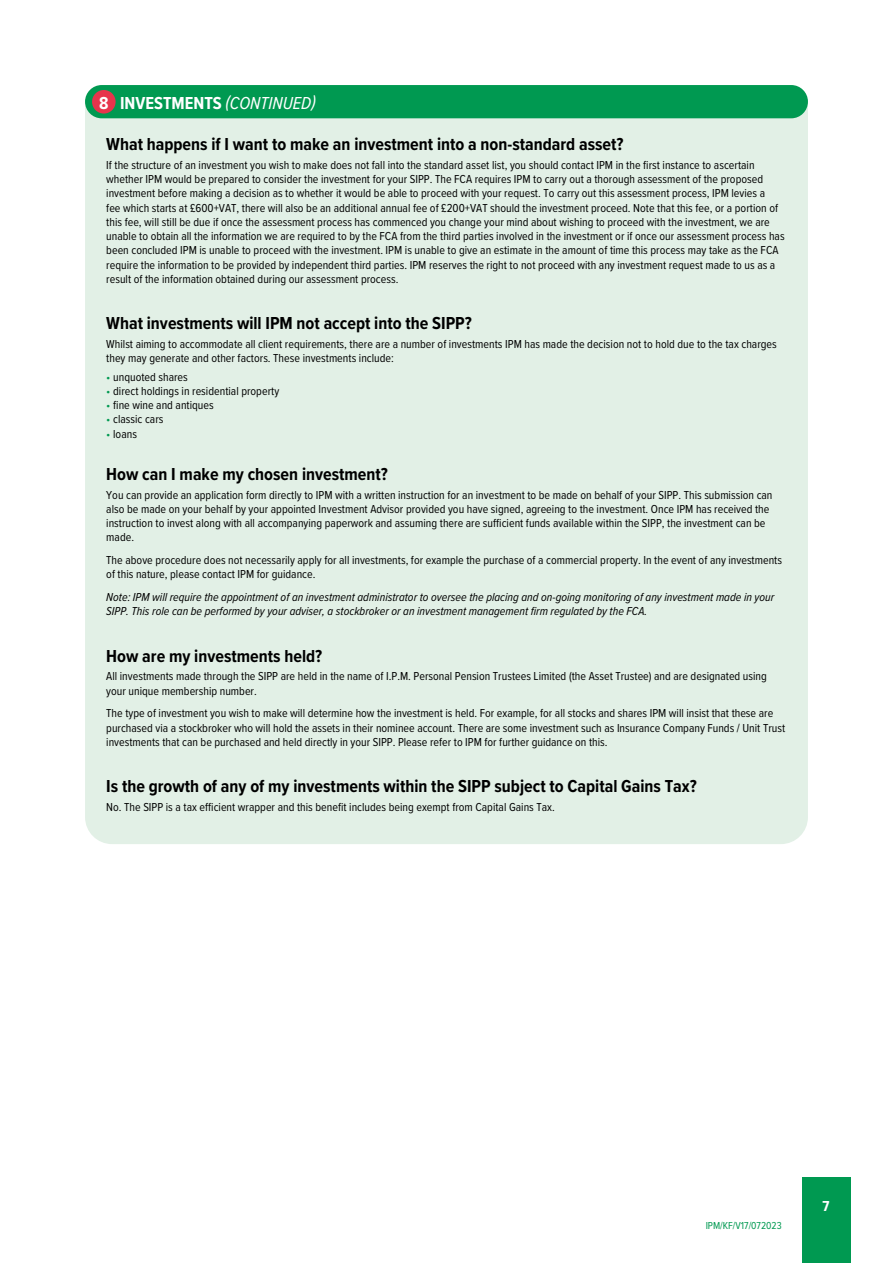
<style>
.page{position:relative;width:893px;height:1263px;background:#fff}
.page>*{position:absolute;margin:0;border:0;box-sizing:border-box;transform-origin:0 0}
.t1{font:700 18px "Proxima Nova Cond";color:#000}
.t2{font:700 18px "Proxima Nova Cond";color:#fff}
.t3{font:700 15px "Proxima Nova Cond";color:#fff}
.t4{font:12px/14.2px "Proxima Nova Cond";color:#000}
.t5{font:italic 12px/14.2px "Proxima Nova Cond";color:#000}
.t6{font:10.5px "Proxima Nova Cond";color:#009951}
.s1{font-weight:400;font-style:italic}
.s2{color:#009951}
</style>
<div class="page">
<div style="left:85px;top:118px;width:723px;height:726px;background:#e2f0e6;border-radius:27px"></div>
<div style="left:802px;top:1178px;width:48px;height:85px;background:#009951"></div>
<div style="left:85px;top:99px;width:723px;height:71px;background:#e2f0e6"></div>
<div style="left:85px;top:85px;width:723px;height:33px;background:#009951;border-radius:17px"></div>
<div style="left:92px;top:90px;width:24px;height:24px;background:#e7344c;border-radius:50%"></div>
<h1 class="t2" style="left:99px;top:90px;width:218px">8 INVESTMENTS <span class="s1">(CONTINUED)</span></h1>
<h1 class="t1" style="left:106px;top:131px;width:519px">What happens if I want to make an investment into a non-standard asset?</h1>
<p class="t4" style="left:106px;top:157px;width:680px">If the structure of an investment you wish to make does not fall into the standard asset list, you should contact IPM in the first instance to ascertain whether IPM would be prepared to consider the investment for your SIPP. The FCA requires IPM to carry out a thorough assessment of the proposed investment before making a decision as to whether it would be able to proceed with your request. To carry out this assessment process, IPM levies a<br>fee which starts at £600+VAT, there will also be an additional annual fee of £200+VAT should the investment proceed. Note that this fee, or a portion of this fee, will still be due if once the assessment process has commenced you change your mind about wishing to proceed with the investment, we are unable to obtain all the information we are required to by the FCA from the third parties involved in the investment or if once our assessment process has been concluded IPM is unable to proceed with the investment. IPM is unable to give an estimate in the amount of time this process may take as the FCA require the information to be provided by independent third parties. IPM reserves the right to not proceed with any investment request made to us as a result of the information obtained during our assessment process.</p>
<h1 class="t1" style="left:106px;top:310px;width:367px">What investments will IPM not accept into the SIPP?</h1>
<p class="t4" style="left:106px;top:336px;width:672px">Whilst aiming to accommodate all client requirements, there are a number of investments IPM has made the decision not to hold due to the tax charges they may generate and other factors. These investments include:</p>
<p class="t4" style="left:106px;top:369px;width:83px"><span class="s2">•</span> unquoted shares</p>
<p class="t4" style="left:106px;top:383px;width:174px"><span class="s2">•</span> direct holdings in residential property</p>
<p class="t4" style="left:106px;top:398px;width:109px"><span class="s2">•</span> fine wine and antiques</p>
<p class="t4" style="left:106px;top:412px;width:59px"><span class="s2">•</span> classic cars</p>
<p class="t4" style="left:106px;top:426px;width:32px"><span class="s2">•</span> loans</p>
<h1 class="t1" style="left:106px;top:461px;width:283px">How can I make my chosen investment?</h1>
<p class="t4" style="left:106px;top:487px;width:668px">You can provide an application form directly to IPM with a written instruction for an investment to be made on behalf of your SIPP. This submission can also be made on your behalf by your appointed Investment Advisor provided you have signed, agreeing to the investment. Once IPM has received the instruction to invest along with all accompanying paperwork and assuming there are sufficient funds available within the SIPP, the investment can be made.</p>
<p class="t4" style="left:106px;top:552px;width:677px">The above procedure does not necessarily apply for all investments, for example the purchase of a commercial property. In the event of any investments of this nature, please contact IPM for guidance.</p>
<p class="t5" style="left:106px;top:589px;width:669px">Note: IPM will require the appointment of an investment administrator to oversee the placing and on-going monitoring of any investment made in your<br>SIPP. This role can be performed by your adviser, a stockbroker or an investment management firm regulated by the FCA.</p>
<h1 class="t1" style="left:106px;top:642px;width:217px">How are my investments held?</h1>
<p class="t4" style="left:106px;top:669px;width:662px">All investments made through the SIPP are held in the name of I.P.M. Personal Pension Trustees Limited (the Asset Trustee) and are designated using your unique membership number.</p>
<p class="t4" style="left:106px;top:706px;width:680px">The type of investment you wish to make will determine how the investment is held. For example, for all stocks and shares IPM will insist that these are purchased via a stockbroker who will hold the assets in their nominee account. There are some investment such as Insurance Company Funds / Unit Trust investments that can be purchased and held directly in your SIPP. Please refer to IPM for further guidance on this.</p>
<h1 class="t1" style="left:106px;top:773px;width:592px">Is the growth of any of my investments within the SIPP subject to Capital Gains Tax?</h1>
<p class="t4" style="left:106px;top:799px;width:450px">No. The SIPP is a tax efficient wrapper and this benefit includes being exempt from Capital Gains Tax.</p>
<p class="t6" style="left:706px;top:1217px;width:78px">IPM/KF/V17/072023</p>
<p class="t3" style="left:823px;top:1194px;width:9px">7</p>
</div>
